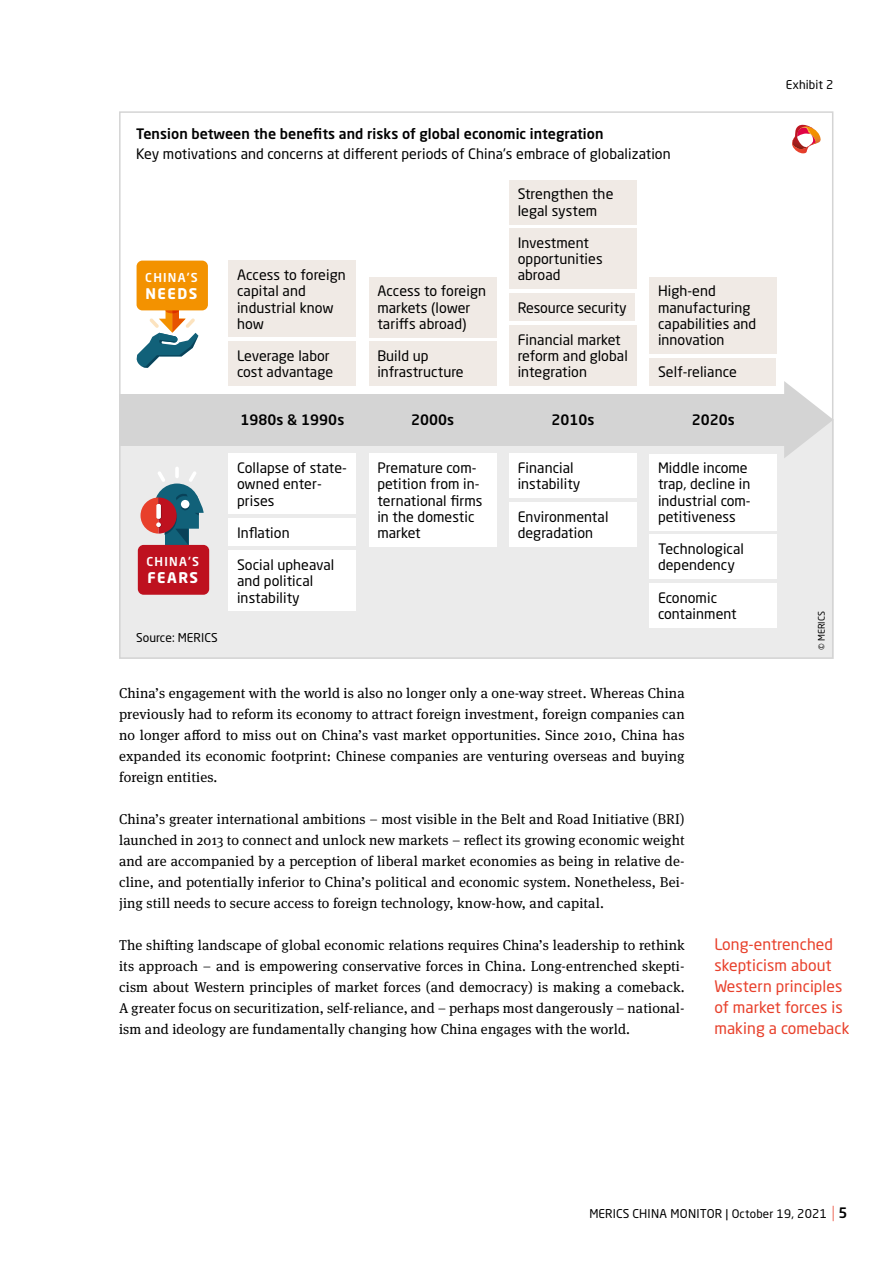
<style>
.page{position:relative;width:893px;height:1263px;background:#fff}
.page>*{position:absolute;margin:0;border:0;box-sizing:border-box;transform-origin:0 0}
.t1{font:15.75px/21px "Neo Sans Pro";letter-spacing:.005em;color:#e8402b}
.t2{font:700 14.55px "Neo Sans Pro";letter-spacing:.1em;color:#fff}
.t3{font:14.25px/21px "Meta Serif Pro";letter-spacing:.01em;color:#000;text-align:justify}
.t4{font:14.25px/16.2px "Neo Sans Pro";letter-spacing:.005em;color:#000}
.t5{font:500 14.25px "Neo Sans Pro";letter-spacing:.005em;color:#000}
.t6{font:500 12.15px "Neo Sans Pro";letter-spacing:.1em;color:#fff}
.t7{font:12px "Neo Sans Pro";letter-spacing:.005em;color:#000}
.t8{font:9px "Neo Sans Pro";letter-spacing:.005em;color:#000}
.s1{font-size:11.7px}
.s2{font-weight:300;font-size:16.5px;color:#e8402b}
.s3{font-weight:500;font-size:14.25px}
</style>
<div class="page">
<div style="left:119px;top:420px;width:714px;height:239px;background:#ebebeb"></div>
<div style="left:119px;top:394px;width:669px;height:51px;background:#d4d4d4"></div>
<svg style="left:784px;top:381px;width:46px;height:77px"></svg>
<img style="left:817px;top:132px;width:4px;height:11px">
<svg style="left:792px;top:124px;width:25px;height:29px"></svg>
<div style="left:369px;top:277px;width:127px;height:60px;background:#f0eae5"></div>
<div style="left:369px;top:342px;width:127px;height:44px;background:#f0eae5"></div>
<div style="left:369px;top:454px;width:127px;height:93px;background:#fff"></div>
<div style="left:509px;top:180px;width:128px;height:44px;background:#f0eae5"></div>
<div style="left:509px;top:293px;width:126px;height:28px;background:#f0eae5"></div>
<div style="left:509px;top:228px;width:128px;height:61px;background:#f0eae5"></div>
<div style="left:509px;top:325px;width:128px;height:61px;background:#f0eae5"></div>
<div style="left:509px;top:454px;width:128px;height:44px;background:#fff"></div>
<div style="left:509px;top:502px;width:128px;height:44px;background:#fff"></div>
<div style="left:649px;top:277px;width:128px;height:77px;background:#f0eae5"></div>
<div style="left:649px;top:358px;width:127px;height:28px;background:#f0eae5"></div>
<div style="left:649px;top:454px;width:128px;height:76px;background:#fff"></div>
<div style="left:649px;top:535px;width:128px;height:44px;background:#fff"></div>
<div style="left:649px;top:583px;width:128px;height:44px;background:#fff"></div>
<div style="left:229px;top:261px;width:127px;height:76px;background:#f0eae5"></div>
<div style="left:229px;top:342px;width:127px;height:44px;background:#f0eae5"></div>
<div style="left:229px;top:454px;width:127px;height:60px;background:#fff"></div>
<div style="left:229px;top:518px;width:127px;height:28px;background:#fff"></div>
<div style="left:229px;top:550px;width:127px;height:61px;background:#fff"></div>
<div style="left:154px;top:483px;width:46px;height:46px;background:#116179;border-radius:50%"></div>
<hr style="left:175px;top:467px;width:4px;height:11px;background:#fff;border-radius:2px">
<svg style="left:189px;top:471px;width:7px;height:11px"></svg>
<svg style="left:158px;top:471px;width:7px;height:11px"></svg>
<svg style="left:141px;top:494px;width:63px;height:51px"></svg>
<svg style="left:181px;top:502px;width:8px;height:8px"></svg>
<div style="left:181px;top:500px;width:8px;height:8px;background:#fff;border-radius:50%"></div>
<div style="left:138px;top:545px;width:71px;height:50px;background:#be111f;border-radius:6px"></div>
<div style="left:137px;top:261px;width:71px;height:49px;background:#f39200;border-radius:6px"></div>
<svg style="left:136px;top:297px;width:62px;height:71px"></svg>
<p class="t5" style="left:136px;top:125px;width:469px">Tension between the benefits and risks of global economic integration</p>
<p class="t4" style="left:136px;top:145px;width:536px">Key motivations and concerns at different periods of China's embrace of globalization</p>
<p class="t6" style="left:145px;top:270px;width:54px">CHINA'S</p>
<p class="t2" style="left:146px;top:284px;width:53px">NEEDS</p>
<p class="t6" style="left:147px;top:554px;width:54px">CHINA'S</p>
<p class="t2" style="left:147px;top:568px;width:52px">FEARS</p>
<p class="t7" style="left:136px;top:630px;width:83px">Source: MERICS</p>
<p class="t4" style="left:237px;top:266px;width:110px">Access to foreign capital and industrial know how</p>
<p class="t4" style="left:237px;top:347px;width:98px">Leverage labor cost advantage</p>
<p class="t5" style="left:240px;top:411px;width:105px">1980s &amp; 1990s</p>
<p class="t4" style="left:237px;top:459px;width:111px">Collapse of state&shy;owned enter&shy;prises</p>
<p class="t4" style="left:237px;top:524px;width:54px">Inflation</p>
<p class="t4" style="left:237px;top:556px;width:99px">Social upheaval and political instability</p>
<p class="t4" style="left:377px;top:283px;width:110px">Access to foreign markets (lower tariffs abroad)</p>
<p class="t4" style="left:377px;top:347px;width:88px">Build up infrastructure</p>
<p class="t5" style="left:411px;top:411px;width:45px">2000s</p>
<p class="t4" style="left:377px;top:459px;width:107px">Premature com&shy;petition from in&shy;ternational firms in the domestic market</p>
<p class="t4" style="left:518px;top:186px;width:97px">Strengthen the legal system</p>
<p class="t4" style="left:518px;top:234px;width:86px">Investment opportunities abroad</p>
<p class="t4" style="left:518px;top:299px;width:110px">Resource security</p>
<p class="t4" style="left:518px;top:331px;width:112px">Financial market reform and global integration</p>
<p class="t5" style="left:551px;top:411px;width:45px">2010s</p>
<p class="t4" style="left:518px;top:459px;width:64px">Financial instability</p>
<p class="t4" style="left:518px;top:508px;width:92px">Environmental degradation</p>
<p class="t4" style="left:658px;top:283px;width:100px">High-end manufacturing capabilities and innovation</p>
<p class="t4" style="left:658px;top:364px;width:80px">Self-reliance</p>
<p class="t5" style="left:692px;top:411px;width:45px">2020s</p>
<p class="t4" style="left:658px;top:459px;width:94px">Middle income trap, decline in industrial com&shy;petitiveness</p>
<p class="t4" style="left:658px;top:540px;width:87px">Technological dependency</p>
<p class="t4" style="left:658px;top:589px;width:80px">Economic containment</p>
<p class="t7" style="left:786px;top:78px;width:49px">Exhibit 2</p>
<p class="t8" style="left:816px;top:650px;width:40px;rotate:-90deg">© MERICS</p>
<p class="t3" style="left:119px;top:682px;width:567px">China’s engagement with the world is also no longer only a one-way street. Whereas China previously had to reform its economy to attract foreign investment, foreign companies can no longer afford to miss out on China’s vast market opportunities. Since 2010, China has expanded its economic footprint: Chinese companies are venturing overseas and buying foreign entities.</p>
<p class="t3" style="left:119px;top:808px;width:567px">China’s greater international ambitions – most visible in the Belt and Road Initiative (BRI) launched in 2013 to connect and unlock new markets – reflect its growing economic weight and are accompanied by a perception of liberal market economies as being in relative de&shy;cline, and potentially inferior to China’s political and economic system. Nonetheless, Bei&shy;jing still needs to secure access to foreign technology, know-how, and capital.</p>
<p class="t3" style="left:119px;top:934px;width:567px">The shifting landscape of global economic relations requires China’s leadership to rethink its approach – and is empowering conservative forces in China. Long-entrenched skepti&shy;cism about Western principles of market forces (and democracy) is making a comeback.<br>A greater focus on securitization, self-reliance, and – perhaps most dangerously – national&shy;ism and ideology are fundamentally changing how China engages with the world.</p>
<p class="t1" style="left:714px;top:934px;width:137px">Long-entrenched skepticism about<br>Western principles of market forces is making a comeback</p>
<p class="t7" style="left:589px;top:1206px;width:260px">MERICS CHINA MONITOR | <span class="s1">October 19</span>, 2021 <span class="s2">|</span> <span class="s3">5</span></p>
</div>
